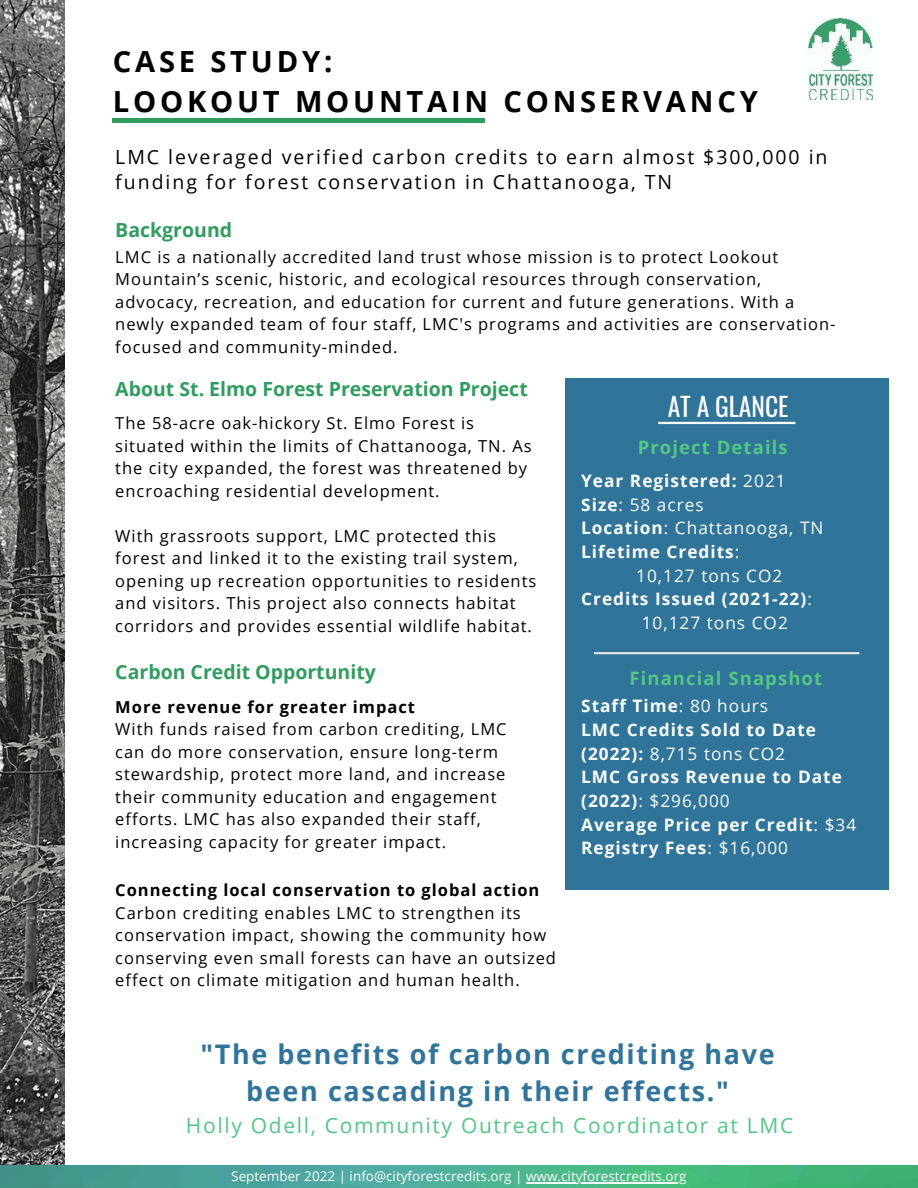
<style>
.page{position:relative;width:918px;height:1188px;background:#fff}
.page>*{position:absolute;margin:0;border:0;box-sizing:border-box;transform-origin:0 0}
.t1{font:700 29.1px/40.5px "Open Sans";letter-spacing:.13em;color:#000}
.t2{font:700 27px/37.2px "Open Sans";letter-spacing:.06em;color:#317499;text-align:center}
.t3{font:25.65px "Oswald";color:#fff}
.t4{font:21px "Open Sans";letter-spacing:.08em;color:#52c786}
.t5{font:19.5px/24.8px "Open Sans";letter-spacing:.1em;color:#000}
.t6{font:700 19.5px "Open Sans";color:#309c5f}
.t7{font:700 18.45px "Open Sans";letter-spacing:.06em;color:#52c786}
.t8{font:700 17.25px/23.7px "Open Sans";letter-spacing:.06em;color:#fafefc}
.t9{font:17.25px "Open Sans";letter-spacing:.06em;color:#fafefc}
.t10{font:16.5px/22.5px "Open Sans";letter-spacing:.06em;color:#000}
.t11{font:700 16.5px "Open Sans";letter-spacing:.06em;color:#000}
.t12{font:13.5px "Open Sans";color:#fdfcfd}
.s1{font-weight:400}
.s2{font-weight:700}
</style>
<div class="page">
<div style="left:566px;top:378px;width:323px;height:512px;background:#317499"></div>
<hr style="left:658px;top:422px;width:137px;height:2px;background:#fafefc">
<div style="left:113px;top:118px;width:372px;height:5px;background:#309c5f"></div>
<hr style="left:594px;top:652px;width:265px;height:2px;background:#e1e2e1">
<img style="left:809px;top:18px;width:64px;height:81px">
<img style="left:0;top:0;width:65px;height:1165px">
<img style="left:0;top:1165px;width:918px;height:23px">
<hr style="left:526px;top:1182px;width:161px;height:1px;background:#fdfcfd">
<h1 class="t1" style="left:113px;top:40px;width:647px">CASE STUDY:<br>LOOKOUT MOUNTAIN CONSERVANCY</h1>
<p class="t5" style="left:115px;top:144px;width:714px">LMC leveraged verified carbon credits to earn almost $300,000 in funding for forest conservation in Chattanooga, TN</p>
<p class="t6" style="left:115px;top:216px;width:118px">Background</p>
<p class="t10" style="left:115px;top:245px;width:722px">LMC is a nationally accredited land trust whose mission is to protect Lookout Mountain’s scenic, historic, and ecological resources through conservation, advocacy, recreation, and education for current and future generations. With a newly expanded team of four staff, LMC's programs and activities are conservation&shy;focused and community-minded.</p>
<p class="t6" style="left:115px;top:375px;width:414px">About St. Elmo Forest Preservation Project</p>
<p class="t10" style="left:115px;top:412px;width:418px">The 58-acre oak-hickory St. Elmo Forest is situated within the limits of Chattanooga, TN. As the city expanded, the forest was threatened by encroaching residential development.</p>
<p class="t10" style="left:115px;top:524px;width:423px">With grassroots support, LMC protected this forest and linked it to the existing trail system, opening up recreation opportunities to residents and visitors. This project also connects habitat corridors and provides essential wildlife habitat.</p>
<h3 class="t3" style="left:668px;top:383px;width:122px">AT A GLANCE</h3>
<p class="t7" style="left:638px;top:434px;width:152px">Project Details</p>
<p class="t8" style="left:581px;top:469px;width:206px">Year Registered: <span class="s1">2021</span></p>
<p class="t9" style="left:581px;top:493px;width:124px"><span class="s2">Size</span>: 58 acres</p>
<p class="t9" style="left:581px;top:516px;width:244px"><span class="s2">Location</span>: Chattanooga, TN</p>
<p class="t8" style="left:581px;top:540px;width:160px">Lifetime Credits<span class="s1">:</span></p>
<p class="t9" style="left:636px;top:564px;width:148px">10,127 tons CO2</p>
<p class="t8" style="left:581px;top:587px;width:232px">Credits Issued (2021-22)<span class="s1">:</span></p>
<p class="t9" style="left:642px;top:611px;width:148px">10,127 tons CO2</p>
<p class="t6" style="left:115px;top:658px;width:262px">Carbon Credit Opportunity</p>
<p class="t7" style="left:629px;top:665px;width:194px">Financial Snapshot</p>
<p class="t11" style="left:115px;top:695px;width:301px">More revenue for greater impact</p>
<p class="t10" style="left:115px;top:717px;width:393px">With funds raised from carbon crediting, LMC can do more conservation, ensure long-term stewardship, protect more land, and increase their community education and engagement efforts. LMC has also expanded their staff, increasing capacity for greater impact.</p>
<p class="t11" style="left:115px;top:879px;width:426px">Connecting local conservation to global action</p>
<p class="t10" style="left:115px;top:901px;width:442px">Carbon crediting enables LMC to strengthen its conservation impact, showing the community how conserving even small forests can have an outsized effect on climate mitigation and human health.</p>
<p class="t8" style="left:581px;top:694px;width:277px">Staff Time<span class="s1">: 80 hours<br></span>LMC Credits Sold to Date (2022): <span class="s1">8,715 tons CO2<br></span>LMC Gross Revenue to Date (2022)<span class="s1">: $296,000<br></span>Average Price per Credit<span class="s1">: $34<br></span>Registry Fees<span class="s1">: $16,000</span></p>
<h2 class="t2" style="left:200px;top:1035px;width:576px">"The benefits of carbon crediting have been cascading in their effects."</h2>
<p class="t4" style="left:186px;top:1111px;width:609px">Holly Odell, Community Outreach Coordinator at LMC</p>
<p class="t12" style="left:231px;top:1167px;width:457px">September 2022 | info@cityforestcredits.org | www.cityforestcredits.org</p>
</div>
